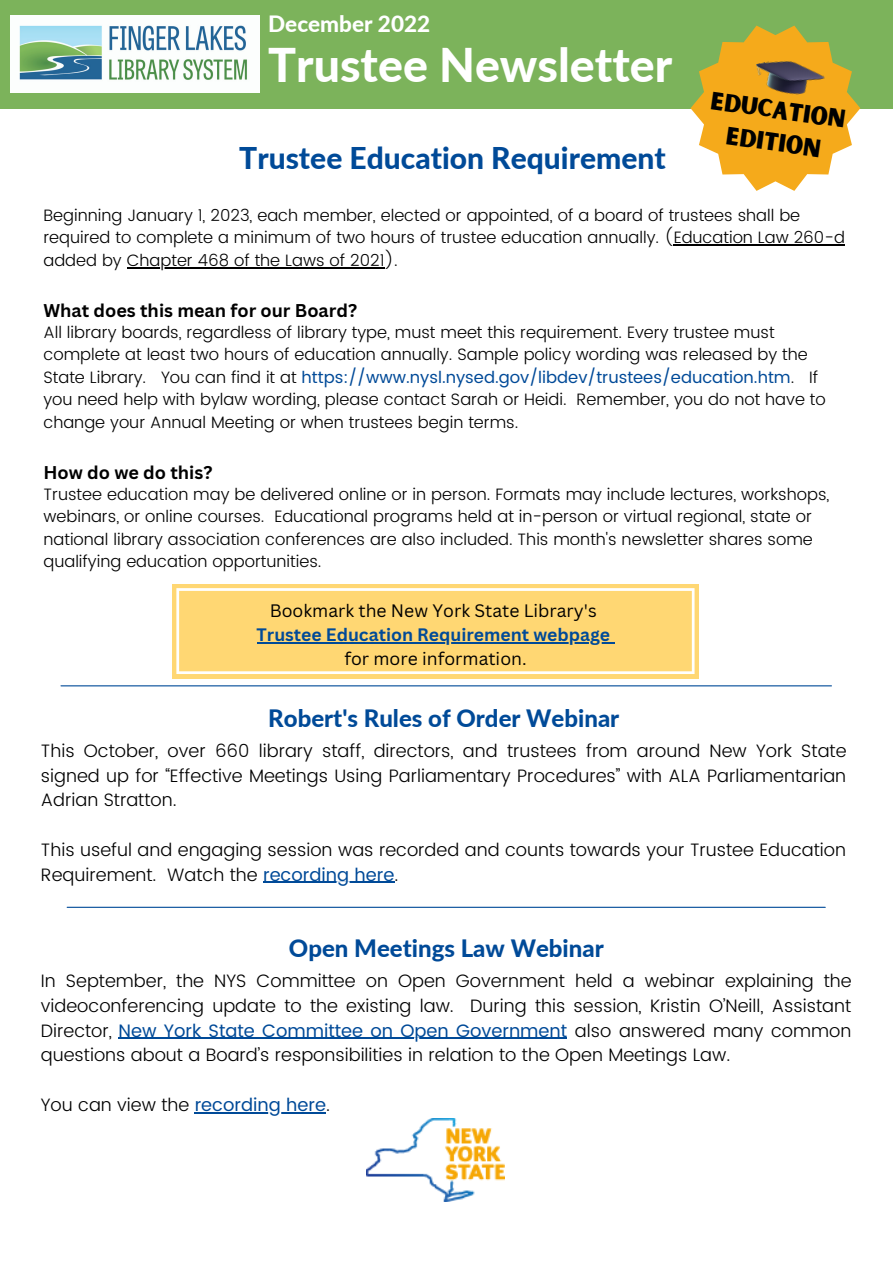
<style>
.page{position:relative;width:893px;height:1264px;background:#fff}
.page>*{position:absolute;margin:0;border:0;box-sizing:border-box;transform-origin:0 0}
.t1{font:800 46.5px "Lato";color:#fff}
.t2{font:800 30px "Lato";color:#004a98}
.t3{font:800 24px "Lato";color:#004a98}
.t4{font:24px/32.5px "Sunborn Sans One";color:#000;text-align:center}
.t5{font:800 22.5px "Lato";color:#fff}
.t6{font:300 18px/24.8px "Poppins";color:#000;text-align:justify}
.t7{font:700 18px "Canva Sans";color:#000}
.t8{font:17.55px "Canva Sans";color:#000}
.t9{font:700 17.55px "Canva Sans";color:#004a98}
.t10{font:300 16.5px/22.5px "Poppins";color:#000}
.s1{font-weight:400;color:#004a98}
</style>
<div class="page">
<div style="left:0;top:0;width:892px;height:109px;background:#7cb35b"></div>
<hr style="left:61px;top:685px;width:770px;height:1px;background:#004a98">
<img style="left:11px;top:16px;width:248px;height:76px">
<hr style="left:67px;top:906px;width:758px;height:1px;background:#004a98">
<hr style="left:673px;top:244px;width:171px;height:2px;background:#000">
<hr style="left:127px;top:267px;width:257px;height:1px;background:#000">
<svg style="left:690px;top:26px;width:170px;height:165px"></svg>
<img style="left:756px;top:51px;width:70px;height:51px">
<img style="left:367px;top:1118px;width:137px;height:83px">
<div style="left:172px;top:584px;width:526px;height:94px;background:#ffd773"></div>
<hr style="left:263px;top:881px;width:131px;height:1px;background:#004a98">
<hr style="left:118px;top:1037px;width:449px;height:1px;background:#004a98">
<hr style="left:195px;top:1112px;width:131px;height:1px;background:#004a98">
<svg style="left:176px;top:588px;width:518px;height:86px"></svg>
<h3 class="t5" style="left:268px;top:10px;width:163px">December 2022</h3>
<h1 class="t1" style="left:268px;top:36px;width:405px">Trustee Newsletter</h1>
<h2 class="t2" style="left:239px;top:139px;width:428px">Trustee Education Requirement</h2>
<h3 class="t4" style="left:713px;top:86px;width:137px;rotate:8deg">Education<br>Edition</h3>
<p class="t10" style="left:43px;top:204px;width:803px">Beginning January 1, 2023, each member, elected or appointed, of a board of trustees shall be required to complete a minimum of two hours of trustee education annually. (Education Law 260-d added by Chapter 468 of the Laws of 2021).</p>
<p class="t7" style="left:43px;top:297px;width:315px">What does this mean for our Board?</p>
<p class="t10" style="left:43px;top:321px;width:783px">All library boards, regardless of library type, must meet this requirement. Every trustee must complete at least two hours of education annually. Sample policy wording was released by the State Library. You can find it at <span class="s1">https://www.nysl.nysed.gov/libdev/trustees/education.htm</span>. If you need help with bylaw wording, please contact Sarah or Heidi. Remember, you do not have to change your Annual Meeting or when trustees begin terms.</p>
<p class="t7" style="left:43px;top:459px;width:170px">How do we do this?</p>
<p class="t10" style="left:43px;top:483px;width:787px">Trustee education may be delivered online or in person. Formats may include lectures, workshops, webinars, or online courses. Educational programs held at in-person or virtual regional, state or national library association conferences are also included. This month's newsletter shares some qualifying education opportunities.</p>
<p class="t8" style="left:270px;top:598px;width:328px">Bookmark the New York State Library's</p>
<p class="t9" style="left:256px;top:622px;width:355px">Trustee Education Requirement webpage</p>
<p class="t8" style="left:344px;top:646px;width:184px">for more information.</p>
<h3 class="t3" style="left:268px;top:703px;width:352px">Robert's Rules of Order Webinar</h3>
<p class="t6" style="left:41px;top:738px;width:807px">This October, over 660 library staff, directors, and trustees from around New York State signed up for “Effective Meetings Using Parliamentary Procedures” with ALA Parliamentarian Adrian Stratton.</p>
<p class="t6" style="left:41px;top:837px;width:806px">This useful and engaging session was recorded and counts towards your Trustee Education<br>Requirement. Watch the <span class="s1">recording here</span>.</p>
<h3 class="t3" style="left:289px;top:933px;width:316px">Open Meetings Law Webinar</h3>
<p class="t6" style="left:41px;top:968px;width:812px">In September, the NYS Committee on Open Government held a webinar explaining the videoconferencing update to the existing law. During this session, Kristin O’Neill, Assistant Director, <span class="s1">New York State Committee on Open Government</span> also answered many common questions about a Board’s responsibilities in relation to the Open Meetings Law.</p>
<p class="t6" style="left:41px;top:1092px;width:290px">You can view the <span class="s1">recording here</span>.</p>
</div>
